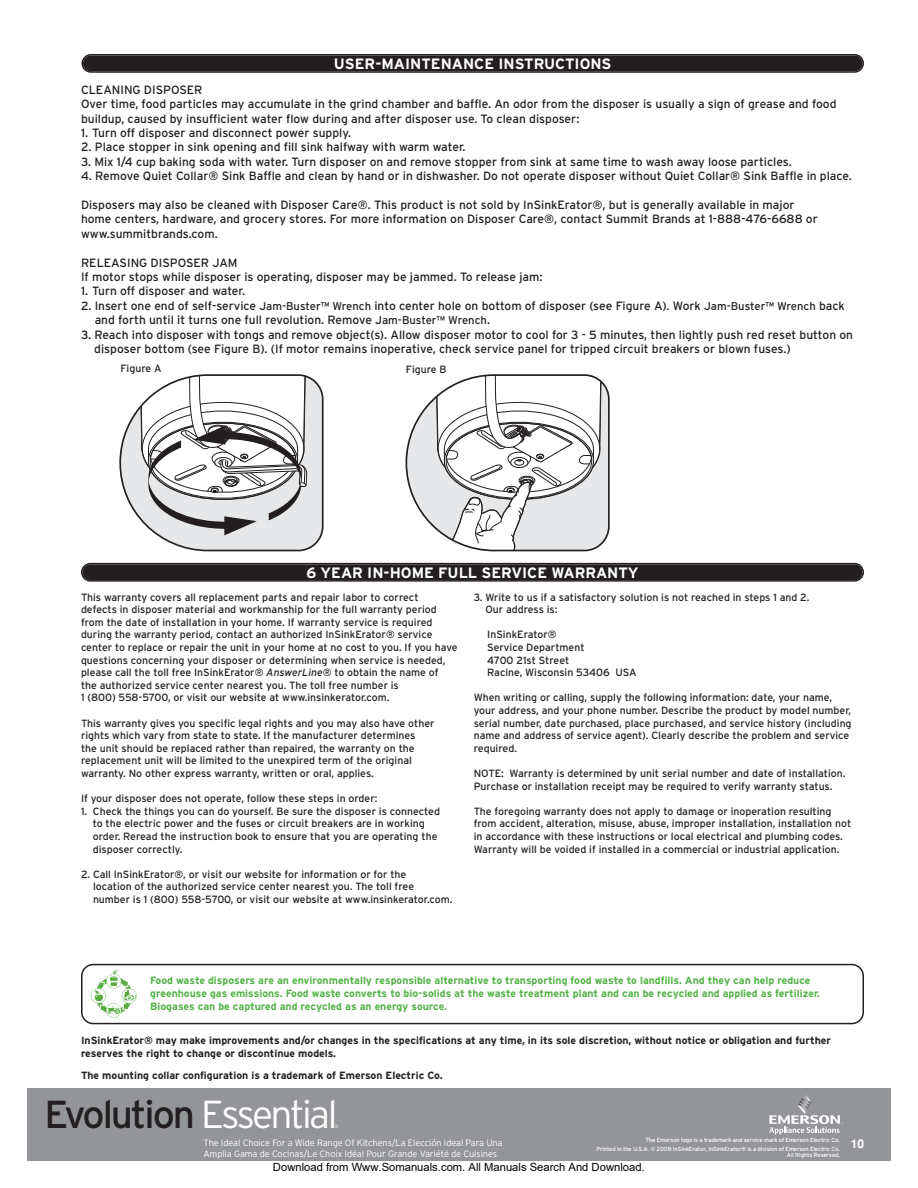
<style>
.page{position:relative;width:918px;height:1188px;background:#fff}
.page>*{position:absolute;margin:0;border:0;box-sizing:border-box;transform-origin:0 0}
.t1{font:39px "Interstate";letter-spacing:-.055em;color:#231f20}
.t2{font:700 15px "Interstate";color:#fff}
.t3{font:12px/14.4px "Interstate";color:#231f20}
.t4{font:700 12px "Helvetica";color:#fff}
.t5{font:11.25px "Arial";color:#000}
.t6{font:10.5px/12.6px "Interstate";color:#231f20}
.t7{font:700 10.5px/12.6px "Interstate";color:#53b247}
.t8{font:700 10.5px/12.6px "Interstate";color:#231f20}
.t9{font:300 9.15px/10.5px "Interstate";letter-spacing:-.01em;color:#fff}
.t10{font:5.85px/9.1px "Interstate";letter-spacing:-.025em;color:#fff;text-align:right}
.t11{font:300 4.8px "Interstate";color:#fff}
.s1{font-size:11.25px}
.s2{font-style:italic}
.s3{font-weight:300;color:#fff}
</style>
<div class="page">
<div style="left:27px;top:1088px;width:864px;height:73px;background:#939598"></div>
<svg style="left:769px;top:1095px;width:74px;height:40px"></svg>
<svg style="left:406px;top:374px;width:204px;height:177px"></svg>
<svg style="left:119px;top:374px;width:205px;height:177px"></svg>
<svg style="left:81px;top:54px;width:783px;height:19px;background:#2c2829"></svg>
<svg style="left:81px;top:563px;width:783px;height:19px;background:#2c2829"></svg>
<svg style="left:81px;top:964px;width:783px;height:60px"></svg>
<svg style="left:91px;top:969px;width:46px;height:49px"></svg>
<h2 class="t2" style="left:334px;top:58px;width:279px">USER-MAINTENANCE INSTRUCTIONS</h2>
<p class="t3" style="left:81px;top:83px;width:757px">CLEANING DISPOSER<br>Over time, food particles may accumulate in the grind chamber and baffle. An odor from the disposer is usually a sign of grease and food buildup, caused by insufficient water flow during and after disposer use. To clean disposer:</p>
<p class="t3" style="left:81px;top:127px;width:272px">1. Turn off disposer and disconnect power supply.</p>
<p class="t3" style="left:81px;top:141px;width:386px">2. Place stopper in sink opening and fill sink halfway with warm water.</p>
<p class="t3" style="left:81px;top:155px;width:712px">3. Mix 1/4 cup baking soda with water. Turn disposer on and remove stopper from sink at same time to wash away loose particles.</p>
<p class="t3" style="left:81px;top:170px;width:773px">4. Remove Quiet Collar® Sink Baffle and clean by hand or in dishwasher. Do not operate disposer without Quiet Collar® Sink Baffle in place.</p>
<p class="t3" style="left:81px;top:199px;width:738px">Disposers may also be cleaned with Disposer Care®. This product is not sold by InSinkErator®, but is generally available in major home centers, hardware, and grocery stores. For more information on Disposer Care®, contact Summit Brands at 1-888-476-6688 or www.summitbrands.com.</p>
<p class="t3" style="left:81px;top:256px;width:463px">RELEASING DISPOSER JAM<br>If motor stops while disposer is operating, disposer may be jammed. To release jam:</p>
<p class="t3" style="left:81px;top:285px;width:166px">1. Turn off disposer and water.</p>
<p class="t3" style="left:95px;top:299px;width:752px;text-indent:-14px">2. Insert one end of self-service <span class="s1">Jam-Buster™ Wrench</span> into center hole on bottom of disposer (see Figure A). Work <span class="s1">Jam-Buster™ Wrench</span> back and forth until it turns one full revolution. Remove <span class="s1">Jam-Buster™ Wrench</span>.</p>
<p class="t3" style="left:94px;top:328px;width:760px;text-indent:-13px">3. Reach into disposer with tongs and remove object(s). Allow disposer motor to cool for 3 - 5 minutes, then lightly push red reset button on disposer bottom (see Figure B). (If motor remains inoperative, check service panel for tripped circuit breakers or blown fuses.)</p>
<p class="t6" style="left:121px;top:363px;width:43px">Figure A</p>
<p class="t6" style="left:406px;top:364px;width:42px">Figure B</p>
<h2 class="t2" style="left:306px;top:567px;width:334px">6 YEAR IN-HOME FULL SERVICE WARRANTY</h2>
<p class="t6" style="left:81px;top:591px;width:378px">This warranty covers all replacement parts and repair labor to correct<br>defects in disposer material and workmanship for the full warranty period from the date of installation in your home. If warranty service is required during the warranty period, contact an authorized InSinkErator® service center to replace or repair the unit in your home at no cost to you. If you have questions concerning your disposer or determining when service is needed, please call the toll free InSinkErator® <span class="s2">AnswerLine®</span> to obtain the name of<br>the authorized service center nearest you. The toll free number is<br>1 (800) 558-5700, or visit our website at www.insinkerator.com.</p>
<p class="t6" style="left:81px;top:717px;width:355px">This warranty gives you specific legal rights and you may also have other rights which vary from state to state. If the manufacturer determines<br>the unit should be replaced rather than repaired, the warranty on the replacement unit will be limited to the unexpired term of the original warranty. No other express warranty, written or oral, applies.</p>
<p class="t6" style="left:81px;top:793px;width:298px">If your disposer does not operate, follow these steps in order:</p>
<p class="t6" style="left:93px;top:806px;width:349px;text-indent:-12px">1. Check the things you can do yourself. Be sure the disposer is connected to the electric power and the fuses or circuit breakers are in working order. Reread the instruction book to ensure that you are operating the disposer correctly.</p>
<p class="t6" style="left:93px;top:869px;width:361px;text-indent:-12px">2. Call InSinkErator®, or visit our website for information or for the<br>location of the authorized service center nearest you. The toll free number is 1 (800) 558-5700, or visit our website at www.insinkerator.com.</p>
<p class="t6" style="left:485px;top:591px;width:326px;text-indent:-12px">3. Write to us if a satisfactory solution is not reached in steps 1 and 2.<br>Our address is:</p>
<p class="t6" style="left:487px;top:629px;width:151px">InSinkErator®<br>Service Department<br>4700 21st Street<br>Racine, Wisconsin 53406 USA</p>
<p class="t6" style="left:474px;top:692px;width:379px">When writing or calling, supply the following information: date, your name, your address, and your phone number. Describe the product by model number, serial number, date purchased, place purchased, and service history (including name and address of service agent). Clearly describe the problem and service required.</p>
<p class="t6" style="left:474px;top:768px;width:373px">NOTE: Warranty is determined by unit serial number and date of installation.<br>Purchase or installation receipt may be required to verify warranty status.</p>
<p class="t6" style="left:474px;top:806px;width:379px">The foregoing warranty does not apply to damage or inoperation resulting from accident, alteration, misuse, abuse, improper installation, installation not in accordance with these instructions or local electrical and plumbing codes.<br>Warranty will be voided if installed in a commercial or industrial application.</p>
<p class="t7" style="left:150px;top:975px;width:671px">Food waste disposers are an environmentally responsible alternative to transporting food waste to landfills. And they can help reduce greenhouse gas emissions. Food waste converts to bio-solids at the waste treatment plant and can be recycled and applied as fertilizer.<br>Biogases can be captured and recycled as an energy source.</p>
<p class="t8" style="left:81px;top:1035px;width:751px">InSinkErator® may make improvements and/or changes in the specifications at any time, in its sole discretion, without notice or obligation and further reserves the right to change or discontinue models.</p>
<p class="t8" style="left:81px;top:1070px;width:363px">The mounting collar configuration is a trademark of Emerson Electric Co.</p>
<h1 class="t1" style="left:44px;top:1100px;width:295px">Evolution <span class="s3">Essential</span></h1>
<p class="t11" style="left:335px;top:1125px;width:5px">®</p>
<p class="t9" style="left:203px;top:1139px;width:301px">The Ideal Choice For a Wide Range Of Kitchens/La Elección Ideal Para Una<br>Amplia Gama de Cocinas/Le Choix Idéal Pour Grande Variété de Cuisines</p>
<p class="t10" style="left:596px;top:1136px;width:245px">The Emerson logo is a trademark and service mark of Emerson Electric Co.<br>Printed in the U.S.A. © 2008 InSinkErator, InSinkErator® is a division of Emerson Electric Co.</p>
<p class="t10" style="left:787px;top:1151px;width:54px">All Rights Reserved.</p>
<p class="t5" style="left:273px;top:1160px;width:373px">Download from Www.Somanuals.com. All Manuals Search And Download.</p>
<p class="t4" style="left:851px;top:1140px;width:15px">10</p>
</div>
